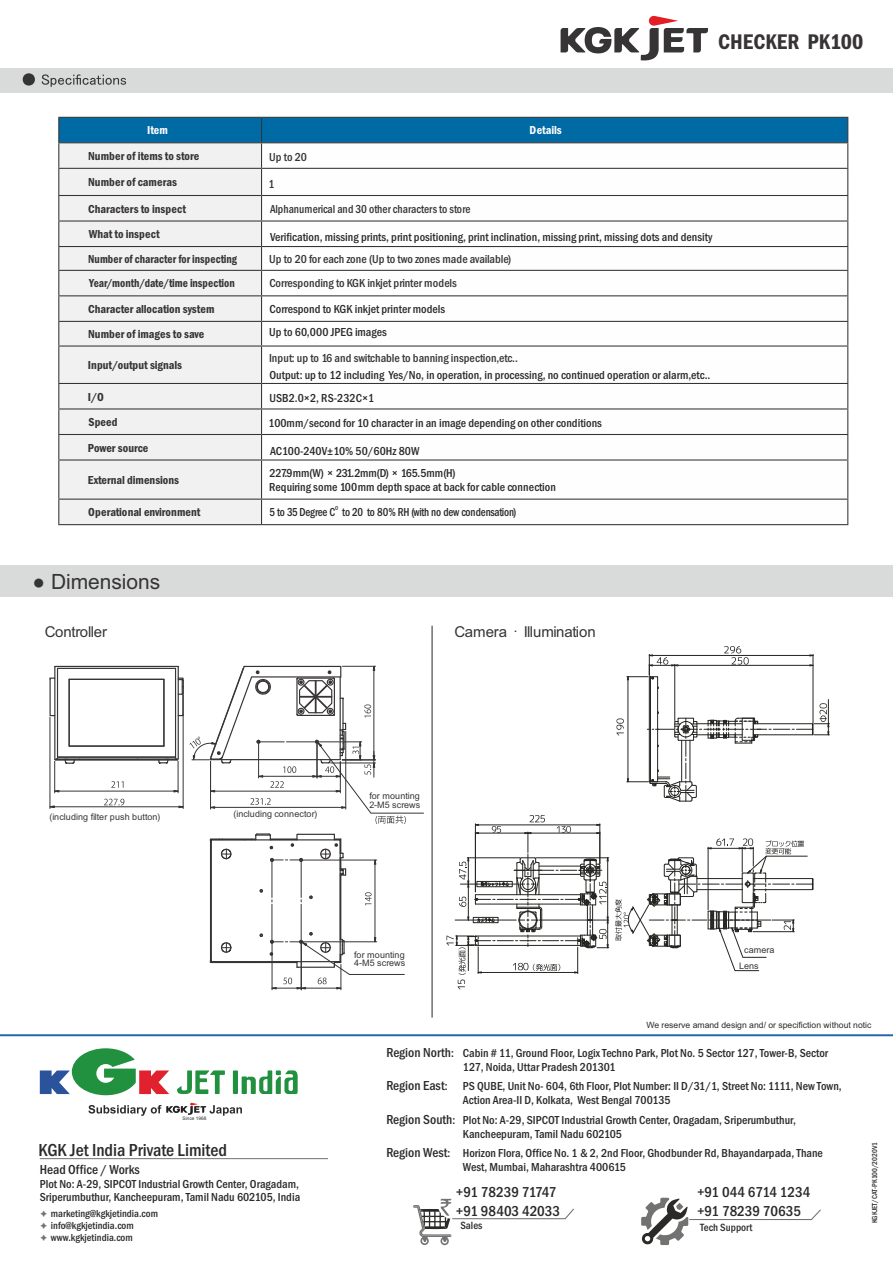
<style>
.page{position:relative;width:893px;height:1263px;background:#fff}
.page>*{position:absolute;margin:0;border:0;box-sizing:border-box;transform-origin:0 0}
.t1{font:600 condensed 21.9px "Franklin Gothic";color:#373435}
.t2{font:21px "Arial";color:#373435}
.t3{font:500 condensed 18px "Franklin Gothic";color:#2b2a29}
.t4{font:500 condensed 15px "Franklin Gothic";color:#2b2a29}
.t5{font:15px "Arial";letter-spacing:-.015em;color:#373435}
.t6{font:500 condensed 15px "Franklin Gothic";letter-spacing:-.045em;color:#2b2a29}
.t7{font:500 condensed 13.5px "Franklin Gothic";color:#2b2a29}
.t8{font:500 condensed 12px/14px "Franklin Gothic";color:#2b2a29}
.t9{font:600 condensed 12px/26.4px "Franklin Gothic";color:#373435}
.t10{font:500 condensed 12px "Franklin Gothic";color:#373435}
.t11{font:500 condensed 12px "Franklin Gothic";color:#2b2a29;scale:.92 1}
.t12{font:500 condensed 12px "Franklin Gothic";color:#373435;scale:.95 1}
.t13{font:600 condensed 12px "Franklin Gothic";color:#373435;scale:.94 1}
.t14{font:600 condensed 12px "Franklin Gothic";color:#fefefe}
.t15{font:500 condensed 10.8px "Franklin Gothic";color:#2b2a29}
.t16{font:500 condensed 10.5px "Franklin Gothic";color:#2b2a29}
.t17{font:9px/8.6px "Arial";letter-spacing:.01em;color:#373435}
.t18{font:8.55px "Arial";color:#2b2a29}
.t19{font:500 condensed 7.5px "Franklin Gothic";color:#2b2a29}
.t20{font:500 condensed 6px "Franklin Gothic";color:#2b2a29;scale:.92 1}
.t21{font:4.8px "Arial";color:#2b2a29}
.s1{font-family:"Microsoft Jheng Hei UI Light"}
.s2{color:#727271}
.s3{font-size:13.5px}
.s4{font-size:12px}
</style>
<div class="page">
<div style="left:0;top:68px;width:893px;height:24px;background:#d9dada"></div>
<svg style="left:23px;top:73px;width:103px;height:14px"></svg>
<div style="left:59px;top:347px;width:202px;height:177px;background:#f1f1f1"></div>
<svg style="left:262px;top:347px;width:585px;height:177px"></svg>
<svg style="left:58px;top:117px;width:790px;height:228px"></svg>
<hr style="left:58px;top:345px;width:204px;height:2px;background:#373435">
<hr style="left:58px;top:347px;width:1px;height:36px;background:#373435">
<hr style="left:262px;top:345px;width:586px;height:2px;background:#373435">
<hr style="left:261px;top:347px;width:1px;height:36px;background:#373435">
<hr style="left:847px;top:347px;width:1px;height:36px;background:#373435">
<hr style="left:58px;top:383px;width:204px;height:1px;background:#373435">
<hr style="left:262px;top:383px;width:586px;height:1px;background:#373435">
<hr style="left:58px;top:408px;width:204px;height:1px;background:#373435">
<hr style="left:262px;top:408px;width:586px;height:1px;background:#373435">
<hr style="left:58px;top:434px;width:204px;height:1px;background:#373435">
<svg style="left:58px;top:384px;width:1px;height:75px"></svg>
<hr style="left:262px;top:434px;width:586px;height:1px;background:#373435">
<svg style="left:261px;top:384px;width:1px;height:75px"></svg>
<svg style="left:847px;top:384px;width:1px;height:75px"></svg>
<hr style="left:58px;top:459px;width:204px;height:1px;background:#373435">
<hr style="left:58px;top:460px;width:1px;height:39px;background:#373435">
<hr style="left:262px;top:459px;width:586px;height:1px;background:#373435">
<hr style="left:261px;top:460px;width:1px;height:39px;background:#373435">
<hr style="left:847px;top:460px;width:1px;height:39px;background:#373435">
<hr style="left:58px;top:499px;width:204px;height:1px;background:#373435">
<svg style="left:58px;top:500px;width:1px;height:24px"></svg>
<hr style="left:262px;top:499px;width:586px;height:1px;background:#373435">
<svg style="left:261px;top:500px;width:1px;height:24px"></svg>
<svg style="left:847px;top:500px;width:1px;height:24px"></svg>
<hr style="left:58px;top:524px;width:790px;height:1px;background:#373435">
<svg style="left:561px;top:16px;width:147px;height:44px"></svg>
<div style="left:0;top:565px;width:893px;height:32px;background:#d9dada"></div>
<hr style="left:432px;top:626px;width:1px;height:392px;background:#373435">
<svg style="left:209px;top:833px;width:196px;height:157px"></svg>
<svg style="left:49px;top:665px;width:375px;height:159px"></svg>
<svg style="left:446px;top:815px;width:163px;height:174px"></svg>
<svg style="left:615px;top:838px;width:199px;height:133px"></svg>
<svg style="left:616px;top:646px;width:213px;height:156px"></svg>
<hr style="left:40px;top:1158px;width:288px;height:1px;background:#727271">
<svg style="left:413px;top:1199px;width:161px;height:46px"></svg>
<svg style="left:641px;top:1197px;width:180px;height:48px"></svg>
<svg style="left:40px;top:1048px;width:129px;height:47px"></svg>
<svg style="left:233px;top:1070px;width:65px;height:24px"></svg>
<svg style="left:177px;top:1070px;width:48px;height:24px"></svg>
<svg style="left:88px;top:1103px;width:154px;height:13px"></svg>
<hr style="left:0;top:1034px;width:893px;height:2px;background:#1e66a9">
<p class="t14" style="left:147px;top:126px;width:22px">Item</p>
<p class="t14" style="left:530px;top:126px;width:34px">Details</p>
<p class="t9" style="left:88px;top:144px;width:113px">Number of items to store<br>Number of cameras<br>Characters to inspect</p>
<p class="t10" style="left:269px;top:153px;width:39px">Up to 20</p>
<p class="t10" style="left:269px;top:180px;width:8px">1</p>
<p class="t12" style="left:270px;top:204px;width:212px">Alphanumerical and 30 other characters to store</p>
<h1 class="t1" style="left:718px;top:34px;width:147px">CHECKER PK100</h1>
<p class="t9" style="left:88px;top:223px;width:150px;line-height:24.6px">What to inspect<br>Number of character for inspecting</p>
<p class="t8" style="left:270px;top:231px;width:444px">Verification, missing prints, print positioning, print inclination, missing print, missing dots and density</p>
<p class="t10" style="left:269px;top:254px;width:243px">Up to 20 for each zone (Up to two zones made available)</p>
<p class="t13" style="left:89px;top:279px;width:157px">Year/month/date/time inspection</p>
<p class="t10" style="left:269px;top:279px;width:189px">Corresponding to KGK inkjet printer models</p>
<p class="t9" style="left:88px;top:297px;width:128px;line-height:25px">Character allocation system<br>Number of images to save</p>
<p class="t9" style="left:88px;top:353px;width:95px">Input/output signals</p>
<p class="t8" style="left:269px;top:298px;width:177px;line-height:23.4px">Correspond to KGK inkjet printer models<br>Up to 60,000 JPEG images</p>
<p class="t10" style="left:269px;top:354px;width:250px">Input: up to 16 and switchable to banning inspection,etc..</p>
<p class="t8" style="left:269px;top:369px;width:442px">Output: up to 12 including Yes/No, in operation, in processing, no continued operation or alarm,etc..</p>
<p class="t9" style="left:88px;top:385px;width:62px;line-height:25.5px">I/O<br>Speed<br>Power source</p>
<p class="t9" style="left:88px;top:468px;width:93px">External dimensions</p>
<p class="t8" style="left:269px;top:467px;width:288px;line-height:13.5px">227.9mm(W) × 231.2mm(D) × 165.5mm(H)<br>Requiring some 100mm depth space at back for cable connection</p>
<p class="t9" style="left:88px;top:500px;width:114px">Operational environment</p>
<p class="t20" style="left:335px;top:506px;width:5px">O</p>
<p class="t8" style="left:270px;top:391px;width:106px">USB2.0×2, RS-232C×1</p>
<p class="t8" style="left:269px;top:417px;width:335px">100mm/second for 10 character in an image depending on other conditions</p>
<p class="t8" style="left:270px;top:445px;width:151px">AC100-240V±10% 50/60Hz 80W</p>
<p class="t11" style="left:270px;top:508px;width:270px">5 to 35 Degree C to 20 to 80% RH (with no dew condensation)</p>
<h2 class="t2" style="left:33px;top:573px;width:129px">● Dimensions</h2>
<p class="t5" style="left:45px;top:626px;width:64px">Controller</p>
<p class="t5" style="left:454px;top:626px;width:143px">Camera<span class="s1">・</span> Illumination</p>
<p class="t17" style="left:49px;top:814px;width:112px">(including filter push button)</p>
<p class="t17" style="left:234px;top:810px;width:85px">(including connector)</p>
<p class="t17" style="left:369px;top:793px;width:52px">for mounting<br>2-M5 screws</p>
<p class="t21" style="left:183px;top:1116px;width:25px">Since 1968</p>
<h3 class="t3" style="left:39px;top:1143px;width:190px">KGK Jet India Private Limited</h3>
<p class="t7" style="left:40px;top:1164px;width:102px">Head Office / Works</p>
<p class="t8" style="left:40px;top:1178px;width:262px">Plot No: A-29, SIPCOT Industrial Growth Center, Oragadam,<br>Sriperumbuthur, Kancheepuram, Tamil Nadu 602105, India</p>
<p class="t16" style="left:40px;top:1210px;width:120px"><span class="s2">➔</span> marketing@kgkjetindia.com</p>
<p class="t16" style="left:40px;top:1222px;width:95px"><span class="s2">➔</span> info@kgkjetindia.com</p>
<p class="t16" style="left:40px;top:1234px;width:94px"><span class="s2">➔</span> www.kgkjetindia.com</p>
<p class="t17" style="left:354px;top:951px;width:53px">for mounting<br>4-M5 screws</p>
<p class="t17" style="left:739px;top:943px;width:37px;line-height:15.6px;text-indent:5px">camera<br>Lens</p>
<p class="t18" style="left:646px;top:1022px;width:226px">We reserve amand design and/ or specifiction without notic</p>
<p class="t8" style="left:463px;top:1047px;width:367px;text-indent:-77px"><span class="s3">Region North</span>: Cabin # 11, Ground Floor, Logix Techno Park, Plot No. 5 Sector 127, Tower-B, Sector<br>127, Noida, Uttar Pradesh 201301</p>
<p class="t7" style="left:386px;top:1080px;width:63px">Region East<span class="s4">:</span></p>
<p class="t8" style="left:463px;top:1080px;width:380px">PS QUBE, Unit No- 604, 6th Floor, Plot Number: II D/31/1, Street No: 1111, New Town,<br>Action Area-II D, Kolkata, West Bengal 700135</p>
<p class="t8" style="left:463px;top:1114px;width:335px;text-indent:-77px"><span class="s3">Region South</span>: Plot No: A-29, SIPCOT Industrial Growth Center, Oragadam, Sriperumbuthur,<br>Kancheepuram, Tamil Nadu 602105</p>
<p class="t8" style="left:463px;top:1147px;width:362px;text-indent:-77px"><span class="s3">Region West</span>: Horizon Flora, Office No. 1 &amp; 2, 2nd Floor, Ghodbunder Rd, Bhayandarpada, Thane<br>West, Mumbai, Maharashtra 400615</p>
<p class="t4" style="left:456px;top:1205px;width:106px">+91 98403 42033</p>
<p class="t4" style="left:697px;top:1205px;width:106px">+91 78239 70635</p>
<p class="t15" style="left:460px;top:1221px;width:24px">Sales</p>
<p class="t15" style="left:700px;top:1223px;width:54px">Tech Support</p>
<p class="t6" style="left:456px;top:1186px;width:102px">+91 78239 71747</p>
<p class="t4" style="left:697px;top:1186px;width:115px">+91 044 6714 1234</p>
<p class="t19" style="left:872px;top:1223px;width:83px;rotate:-90deg">KGKJET/CAT-PK100/2020V1</p>
</div>
